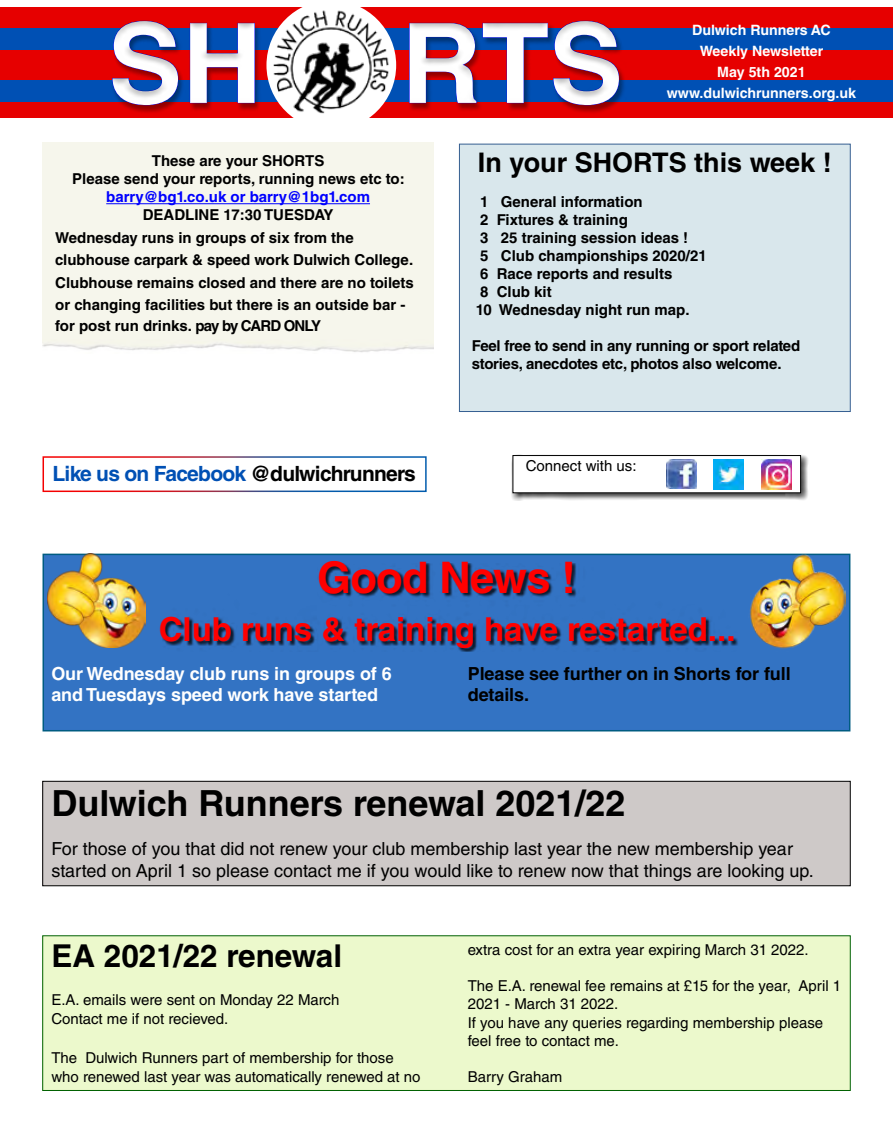
<style>
.page{position:relative;width:893px;height:1136px;background:#fff}
.page>*{position:absolute;margin:0;border:0;box-sizing:border-box;transform-origin:0 0}
.t1{font:700 111px "Helvetica LT Std";color:#fff}
.t2{font:700 43.5px "Helvetica LT Std";letter-spacing:-.015em;color:#f00}
.t3{font:700 36px "Helvetica LT Std";color:#000}
.t4{font:700 33px "Helvetica LT Std";color:#f00}
.t5{font:700 31.5px "Helvetica LT Std";color:#000}
.t6{font:700 27px "Helvetica LT Std";color:#000}
.t7{font:700 21px "Helvetica LT Std";letter-spacing:-.035em;color:#0050b4}
.t8{font:18px/21.6px "Helvetica LT Std";color:#000}
.t9{font:700 18px/21.6px "Helvetica LT Std";letter-spacing:-.005em;color:#fff}
.t10{font:700 18px/21.6px "Helvetica LT Std";letter-spacing:-.005em;color:#000}
.t11{font:700 15px/18px "Helvetica LT Std";color:#000}
.t12{font:15px/18.1px "Helvetica LT Std";color:#000}
.t13{font:700 15px "Helvetica LT Std";color:#00f}
.t14{font:700 14.25px/21px "Helvetica LT Std";color:#fff;text-align:center}
.s1{color:#000}
</style>
<div class="page">
<div style="left:0;top:7px;width:893px;height:111px;background:#e60000"></div>
<div style="left:0;top:29px;width:893px;height:21px;background:#0050b4"></div>
<div style="left:0;top:80px;width:893px;height:21px;background:#0050b4"></div>
<div style="left:107px;top:27px;width:517px;height:87px;background:#e5e3e1;opacity:.61"></div>
<div style="left:104px;top:11px;width:523px;height:95px;background:#000;opacity:.34"></div>
<div style="left:266px;top:0;width:130px;height:130px;background:#fff;border-radius:50%"></div>
<img style="left:270px;top:7px;width:123px;height:107px">
<hr style="left:106px;top:203px;width:264px;height:1px;background:#00f">
<div style="left:459px;top:144px;width:391px;height:267px;background:#d9e7ec"></div>
<div style="left:459px;top:144px;width:391px;height:268px;border:1px solid #365f91"></div>
<div style="left:43px;top:456px;width:384px;height:36px;border:2px solid #fff"></div>
<div style="left:511px;top:454px;width:297px;height:46px;background:#000;opacity:.75"></div>
<div style="left:513px;top:455px;width:288px;height:38px;background:#fff"></div>
<div style="left:513px;top:455px;width:288px;height:38px;border:1px solid #000"></div>
<img style="left:667px;top:459px;width:29px;height:30px">
<img style="left:714px;top:459px;width:30px;height:30px">
<img style="left:762px;top:459px;width:30px;height:30px">
<div style="left:43px;top:935px;width:807px;height:155px;background:#ecf9cc"></div>
<div style="left:43px;top:553px;width:807px;height:178px;background:#3373c3;border:2px solid #005c81"></div>
<div style="left:162px;top:563px;width:576px;height:89px;background:#000;opacity:.75"></div>
<img style="left:747px;top:553px;width:98px;height:96px">
<img style="left:48px;top:553px;width:98px;height:94px">
<div style="left:43px;top:781px;width:807px;height:104px;background:#cec9c8"></div>
<div style="left:43px;top:781px;width:807px;height:105px;border:1px solid #000"></div>
<h1 class="t1" style="left:108px;top:-4px;width:156px">SH</h1>
<h1 class="t1" style="left:401px;top:-4px;width:224px">RTS</h1>
<p class="t14" style="left:667px;top:19px;width:191px">Dulwich Runners AC<br>Weekly Newsletter<br>May 5th 2021 www.dulwichrunners.org.uk</p>
<p class="t11" style="left:72px;top:152px;width:334px;text-align:center">These are your SHORTS<br>Please send your reports, running news etc to:</p>
<p class="t13" style="left:106px;top:188px;width:265px">barry@bg1.co.uk or barry@1bg1.com</p>
<p class="t11" style="left:55px;top:203px;width:360px;line-height:22.5px;text-indent:87px">DEADLINE 17:30 TUESDAY Wednesday runs in groups of six from the clubhouse carpark &amp; speed work Dulwich College.<br>Clubhouse remains closed and there are no toilets or changing facilities but there is an outside bar -</p>
<p class="t11" style="left:55px;top:317px;width:267px">for post run drinks. pay by CARD ONLY</p>
<h3 class="t7" style="left:53px;top:461px;width:365px">Like us on Facebook <span class="s1">@dulwichrunners</span></h3>
<h3 class="t6" style="left:478px;top:146px;width:355px">In your SHORTS this week !</h3>
<p class="t11" style="left:476px;top:192px;width:232px">1 General information<br>2 Fixtures &amp; training<br>3 25 training session ideas !<br>5 Club championships 2020/21<br>6 Race reports and results<br>8 Club kit<br>10 Wednesday night run map.</p>
<p class="t11" style="left:472px;top:336px;width:330px">Feel free to send in any running or sport related stories, anecdotes etc, photos also welcome.</p>
<p class="t12" style="left:526px;top:456px;width:112px">Connect with us:</p>
<h2 class="t2" style="left:317px;top:551px;width:260px">Good News !</h2>
<h3 class="t4" style="left:159px;top:609px;width:578px">Club runs &amp; training have restarted...</h3>
<p class="t9" style="left:51px;top:662px;width:342px">Our Wednesday club runs in groups of 6 and Tuesdays speed work have started</p>
<p class="t10" style="left:468px;top:662px;width:324px">Please see further on in Shorts for full details.</p>
<h3 class="t3" style="left:51px;top:781px;width:576px">Dulwich Runners renewal 2021/22</h3>
<p class="t8" style="left:51px;top:838px;width:764px">For those of you that did not renew your club membership last year the new membership year started on April 1 so please contact me if you would like to renew now that things are looking up.</p>
<h3 class="t5" style="left:51px;top:936px;width:292px">EA 2021/22 renewal</h3>
<p class="t12" style="left:51px;top:990px;width:290px;line-height:19px">E.A. emails were sent on Monday 22 March<br>Contact me if not recieved.</p>
<p class="t12" style="left:51px;top:1047px;width:371px;line-height:19px">The Dulwich Runners part of membership for those who renewed last year was automatically renewed at no</p>
<p class="t12" style="left:468px;top:940px;width:343px">extra cost for an extra year expiring March 31 2022.</p>
<p class="t12" style="left:468px;top:977px;width:375px">The E.A. renewal fee remains at £15 for the year, April 1<br>2021 - March 31 2022.<br>If you have any queries regarding membership please feel free to contact me.</p>
<p class="t12" style="left:468px;top:1067px;width:96px">Barry Graham</p>
</div>
